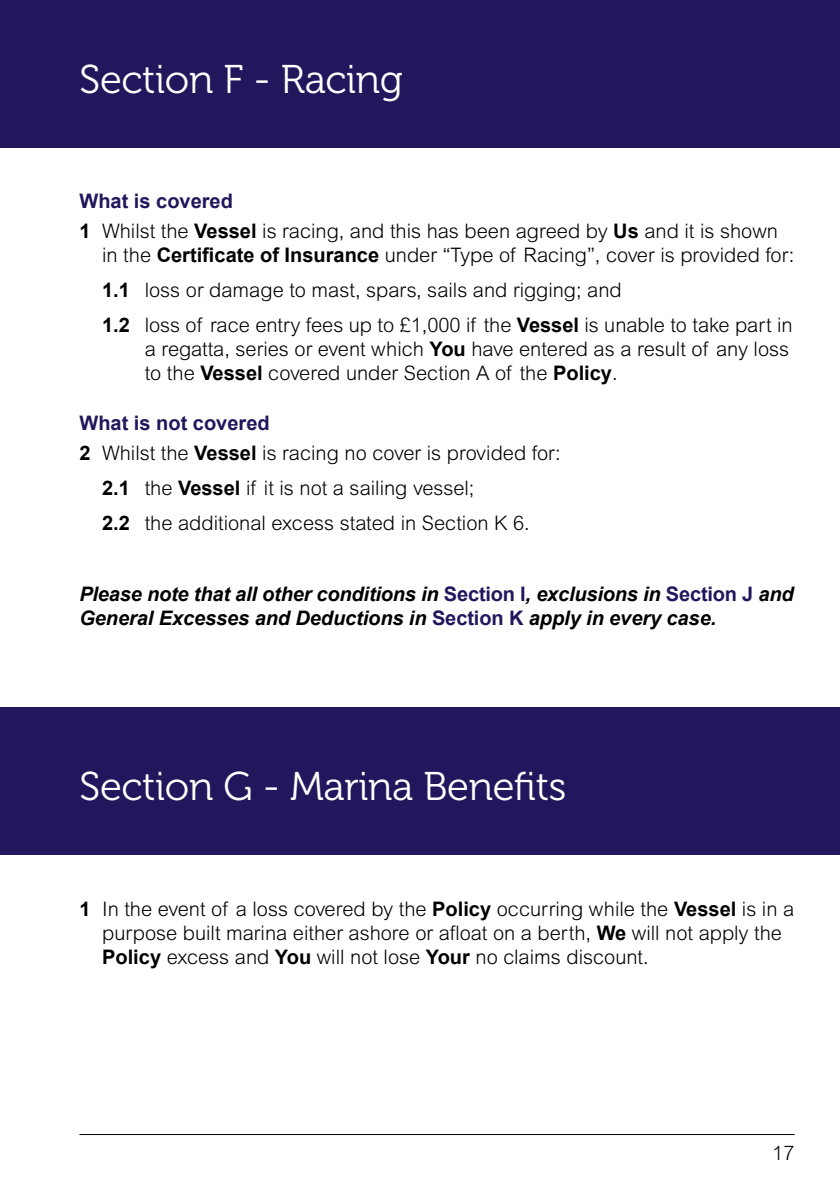
<style>
.page{position:relative;width:840px;height:1191px;background:#fff}
.page>*{position:absolute;margin:0;border:0;box-sizing:border-box;transform-origin:0 0}
.t1{font:40px "Museo 300";letter-spacing:-.01em;color:#fff}
.t2{font:300 20px/24px "Arial MT Pro";color:#000}
.t3{font:italic 700 20px/24px "Arial";letter-spacing:-.01em;color:#000}
.t4{font:700 20px "Arial";color:#22165c}
.s1{font-family:"Arial";font-weight:700}
.s2{font-style:normal;color:#22165c}
</style>
<div class="page">
<div style="left:0;top:707px;width:839px;height:148px;background:#22165c"></div>
<div style="left:0;top:0;width:839px;height:147px;background:#22165c"></div>
<hr style="left:79px;top:1134px;width:715px;height:1px;background:#000">
<h1 class="t1" style="left:79px;top:57px;width:325px">Section F - Racing</h1>
<p class="t4" style="left:79px;top:188px;width:155px">What is covered</p>
<p class="t2" style="left:102px;top:219px;width:693px;text-indent:-23px"><span class="s1">1</span> Whilst the <span class="s1">Vessel</span> is racing, and this has been agreed by <span class="s1">Us</span> and it is shown in the <span class="s1">Certificate of Insurance</span> under “Type of Racing”, cover is provided for:</p>
<p class="t2" style="left:102px;top:273px;width:691px;line-height:35.4px"><span class="s1">1.1</span> loss or damage to mast, spars, sails and rigging; and<br><span class="s1">1.2</span> loss of race entry fees up to £1,000 if the <span class="s1">Vessel</span> is unable to take part in</p>
<p class="t2" style="left:145px;top:338px;width:645px">a regatta, series or event which <span class="s1">You</span> have entered as a result of any loss to the <span class="s1">Vessel</span> covered under Section A of the <span class="s1">Policy</span>.</p>
<p class="t4" style="left:79px;top:410px;width:192px">What is not covered</p>
<p class="t2" style="left:102px;top:435px;width:460px;line-height:35.4px;text-indent:-23px"><span class="s1">2</span> Whilst the <span class="s1">Vessel</span> is racing no cover is provided for:<br><span class="s1">2.1</span> the <span class="s1">Vessel</span> if it is not a sailing vessel;<br><span class="s1">2.2</span> the additional excess stated in Section K 6.</p>
<p class="t3" style="left:79px;top:582px;width:715px">Please note that all other conditions in <span class="s2">Section I</span>, exclusions in <span class="s2">Section J</span> and<br>General Excesses and Deductions in <span class="s2">Section K</span> apply in every case.</p>
<h1 class="t1" style="left:79px;top:765px;width:488px">Section G - Marina Benefits</h1>
<p class="t2" style="left:102px;top:897px;width:693px;text-indent:-23px"><span class="s1">1</span> In the event of a loss covered by the <span class="s1">Policy</span> occurring while the <span class="s1">Vessel</span> is in a purpose built marina either ashore or afloat on a berth, <span class="s1">We</span> will not apply the<br><span class="s1">Policy</span> excess and <span class="s1">You</span> will not lose <span class="s1">Your</span> no claims discount.</p>
<p class="t2" style="left:771px;top:1141px;width:24px">17</p>
</div>
